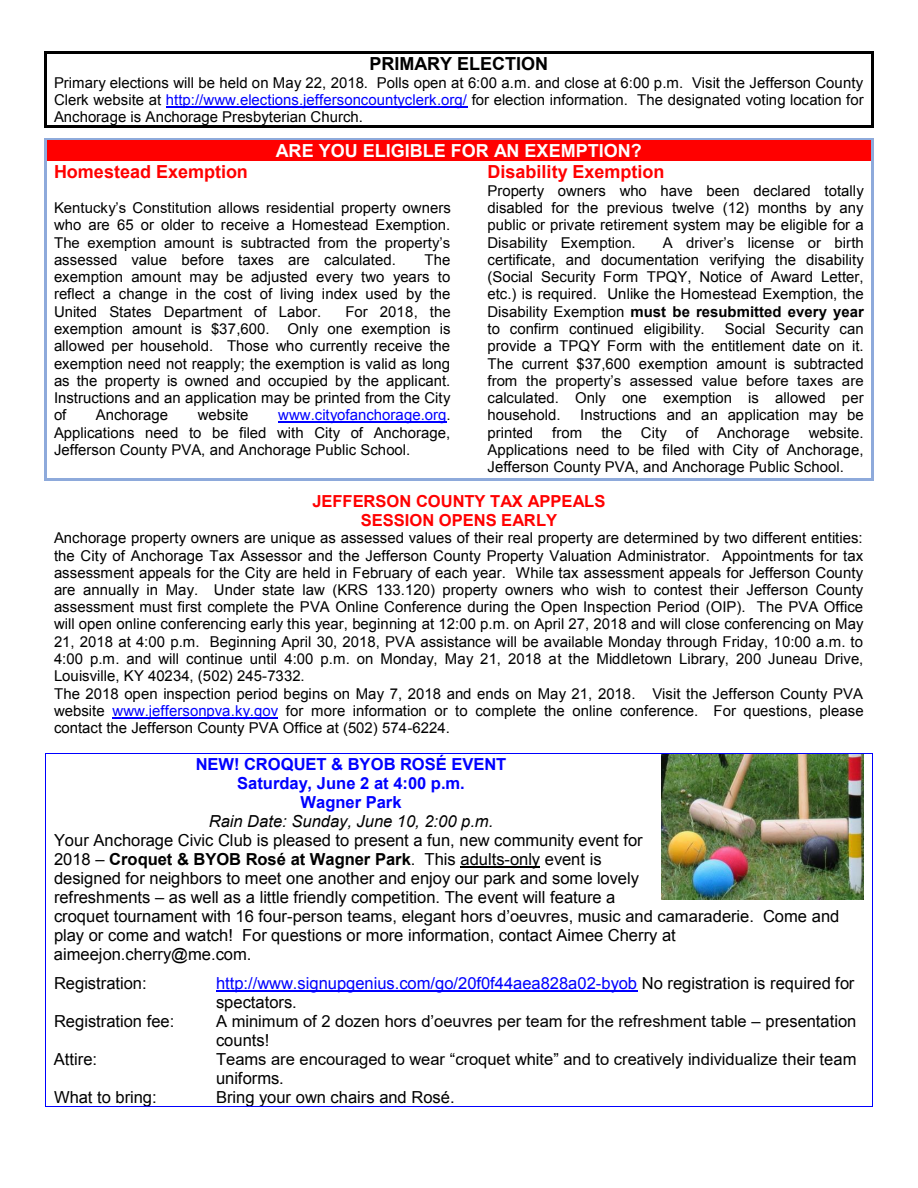
<style>
.page{position:relative;width:918px;height:1188px;background:#fff}
.page>*{position:absolute;margin:0;border:0;box-sizing:border-box;transform-origin:0 0}
.t1{font:700 18px "Arial";color:#f00}
.t2{font:700 18px "Arial";color:#fff}
.t3{font:700 18px "Arial";color:#000}
.t4{font:16.5px/19px "Arial";color:#000}
.t5{font:16.5px/19px "Arial";color:#00f}
.t6{font:700 16.5px "Arial";color:#00f}
.t7{font:700 16.5px/18.9px "Arial";letter-spacing:-.005em;color:#f00;text-align:center}
.t8{font:italic 16.5px "Arial";color:#000}
.t9{font:15px/17.2px "Arial";color:#000;text-align:justify}
.s1{color:#00f}
.s2{font-weight:700}
.s3{color:#000}
</style>
<div class="page">
<hr style="left:166px;top:107px;width:301px;height:1px;background:#00f">
<hr style="left:47px;top:51px;width:824px;height:2px;background:#000">
<hr style="left:45px;top:53px;width:2px;height:73px;background:#000">
<hr style="left:47px;top:126px;width:824px;height:2px;background:#000">
<hr style="left:871px;top:53px;width:2px;height:73px;background:#000">
<div style="left:54px;top:140px;width:810px;height:21px;background:#f00"></div>
<hr style="left:47px;top:138px;width:824px;height:2px;background:#8eaadb">
<hr style="left:47px;top:140px;width:824px;height:1px;background:#f00">
<hr style="left:45px;top:141px;width:2px;height:20px;background:#8eaadb">
<hr style="left:871px;top:141px;width:2px;height:20px;background:#8eaadb">
<hr style="left:278px;top:422px;width:169px;height:1px;background:#00f">
<hr style="left:45px;top:161px;width:2px;height:318px;background:#8eaadb">
<hr style="left:47px;top:479px;width:412px;height:2px;background:#8eaadb">
<svg style="left:459px;top:479px;width:21px;height:2px"></svg>
<hr style="left:480px;top:479px;width:391px;height:2px;background:#8eaadb">
<hr style="left:871px;top:161px;width:2px;height:318px;background:#8eaadb">
<hr style="left:113px;top:717px;width:165px;height:2px;background:#00f">
<hr style="left:461px;top:866px;width:79px;height:2px;background:#000">
<hr style="left:216px;top:991px;width:421px;height:1px;background:#00f">
<hr style="left:46px;top:753px;width:826px;height:1px;background:#00f">
<hr style="left:46px;top:754px;width:1px;height:352px;background:#00f">
<hr style="left:46px;top:1106px;width:826px;height:1px;background:#00f">
<hr style="left:872px;top:754px;width:1px;height:352px;background:#00f">
<img style="left:662px;top:754px;width:202px;height:145px">
<p class="t3" style="left:369px;top:52px;width:180px">PRIMARY ELECTION</p>
<p class="t9" style="left:54px;top:74px;width:811px">Primary elections will be held on May 22, 2018. Polls open at 6:00 a.m. and close at 6:00 p.m. Visit the Jefferson County Clerk website at <span class="s1">http://www.elections.jeffersoncountyclerk.org/</span> for election information. The designated voting location for Anchorage is Anchorage Presbyterian Church.</p>
<p class="t2" style="left:276px;top:139px;width:367px">ARE YOU ELIGIBLE FOR AN EXEMPTION?</p>
<p class="t1" style="left:54px;top:160px;width:195px">Homestead Exemption</p>
<p class="t9" style="left:54px;top:199px;width:398px">Kentucky’s Constitution allows residential property owners who are 65 or older to receive a Homestead Exemption.<br>The exemption amount is subtracted from the property’s assessed value before taxes are calculated.</p>
<p class="t1" style="left:488px;top:160px;width:179px">Disability Exemption</p>
<p class="t9" style="left:488px;top:182px;width:378px">Property owners who have been declared totally disabled for the previous twelve (12) months by any public or private retirement system may be eligible for a Disability Exemption.</p>
<p class="t9" style="left:488px;top:234px;width:378px;text-indent:175px">A driver’s license or birth certificate, and documentation verifying the disability (Social Security Form TPQY, Notice of Award Letter, etc.) is required. Unlike the Homestead Exemption, the Disability Exemption <span class="s2">must be resubmitted every year </span>to confirm continued eligibility.</p>
<p class="t9" style="left:54px;top:251px;width:398px;text-indent:370px">The exemption amount may be adjusted every two years to reflect a change in the cost of living index used by the United States Department of Labor.</p>
<p class="t9" style="left:54px;top:303px;width:398px;text-indent:291px">For 2018, the exemption amount is $37,600. Only one exemption is allowed per household. Those who currently receive the exemption need not reapply; the exemption is valid as long as the property is owned and occupied by the applicant.<br>Instructions and an application may be printed from the City of</p>
<p class="t9" style="left:488px;top:320px;width:378px;text-indent:237px">Social Security can provide a TPQY Form with the entitlement date on it.<br>The current $37,600 exemption amount is subtracted from the property’s assessed value before taxes are calculated. Only one exemption is allowed per household.</p>
<p class="t9" style="left:54px;top:407px;width:398px;text-indent:224px"><span class="s1">www.cityofanchorage.org</span>.<br>Applications need to be filed with City of Anchorage, Jefferson County PVA, and Anchorage Public School.</p>
<p class="t9" style="left:580px;top:407px;width:285px">Instructions and an application may be</p>
<p class="t9" style="left:96px;top:407px;width:74px">Anchorage</p>
<p class="t9" style="left:198px;top:407px;width:52px">website</p>
<p class="t9" style="left:488px;top:424px;width:47px">printed</p>
<p class="t9" style="left:552px;top:424px;width:32px">from</p>
<p class="t9" style="left:601px;top:424px;width:22px">the</p>
<p class="t9" style="left:641px;top:424px;width:27px">City</p>
<p class="t9" style="left:686px;top:424px;width:14px">of</p>
<p class="t9" style="left:717px;top:424px;width:74px">Anchorage</p>
<p class="t9" style="left:488px;top:424px;width:378px;text-indent:321px">website.<br>Applications need to be filed with City of Anchorage, Jefferson County PVA, and Anchorage Public School.</p>
<p class="t7" style="left:312px;top:492px;width:295px">JEFFERSON COUNTY TAX APPEALS<br>SESSION OPENS EARLY</p>
<p class="t9" style="left:54px;top:529px;width:811px;text-align:left">Anchorage property owners are unique as assessed values of their real property are determined by two different entities: the City of Anchorage Tax Assessor and the Jefferson County Property Valuation Administrator. Appointments for tax assessment appeals for the City are held in February of each year. While tax assessment appeals for Jefferson County are annually in May. Under state law (KRS 133.120) property owners who wish to contest their Jefferson County assessment must first complete the PVA Online Conference during the Open Inspection Period (OIP). The PVA Office will open online conferencing early this year, beginning at 12:00 p.m. on April 27, 2018 and will close conferencing on May 21, 2018 at 4:00 p.m. Beginning April 30, 2018, PVA assistance will be available Monday through Friday, 10:00 a.m. to 4:00 p.m. and will continue until 4:00 p.m. on Monday, May 21, 2018 at the Middletown Library, 200 Juneau Drive, Louisville, KY 40234, (502) 245-7332.<br>The 2018 open inspection period begins on May 7, 2018 and ends on May 21, 2018. Visit the Jefferson County PVA website <span class="s1">www.jeffersonpva.ky.gov</span> for more information or to complete the online conference. For questions, please contact the Jefferson County PVA Office at (502) 574-6224.</p>
<p class="t6" style="left:196px;top:753px;width:312px">NEW! CROQUET &amp; BYOB ROSÉ EVENT</p>
<p class="t6" style="left:237px;top:772px;width:229px">Saturday, June 2 at 4:00 p.m.</p>
<p class="t6" style="left:301px;top:791px;width:102px">Wagner Park</p>
<p class="t8" style="left:209px;top:810px;width:286px">Rain Date: Sunday, June 10, 2:00 p.m.</p>
<p class="t4" style="left:54px;top:831px;width:590px">Your Anchorage Civic Club is pleased to present a fun, new community event for</p>
<p class="t4" style="left:54px;top:849px;width:549px">2018 – <span class="s2">Croquet &amp; BYOB Rosé at Wagner Park</span>. This adults-only event is</p>
<p class="t4" style="left:54px;top:869px;width:587px">designed for neighbors to meet one another and enjoy our park and some lovely</p>
<p class="t4" style="left:54px;top:887px;width:563px">refreshments – as well as a little friendly competition. The event will feature a</p>
<p class="t4" style="left:54px;top:906px;width:787px">croquet tournament with 16 four-person teams, elegant hors d’oeuvres, music and camaraderie. Come and</p>
<p class="t4" style="left:54px;top:925px;width:623px">play or come and watch! For questions or more information, contact Aimee Cherry at</p>
<p class="t4" style="left:54px;top:944px;width:199px">aimeejon.cherry@me.com.</p>
<p class="t4" style="left:54px;top:974px;width:94px">Registration:</p>
<p class="t5" style="left:216px;top:974px;width:640px">http://www.signupgenius.com/go/20f0f44aea828a02-byob <span class="s3">No registration is required for spectators.</span></p>
<p class="t4" style="left:54px;top:1012px;width:122px">Registration fee:</p>
<p class="t4" style="left:216px;top:1011px;width:642px">A minimum of 2 dozen hors d’oeuvres per team for the refreshment table – presentation counts!</p>
<p class="t4" style="left:54px;top:1050px;width:45px">Attire:</p>
<p class="t4" style="left:216px;top:1049px;width:642px">Teams are encouraged to wear “croquet white” and to creatively individualize their team uniforms.</p>
<p class="t4" style="left:54px;top:1088px;width:104px">What to bring:</p>
<p class="t4" style="left:216px;top:1088px;width:240px">Bring your own chairs and Rosé.</p>
</div>
